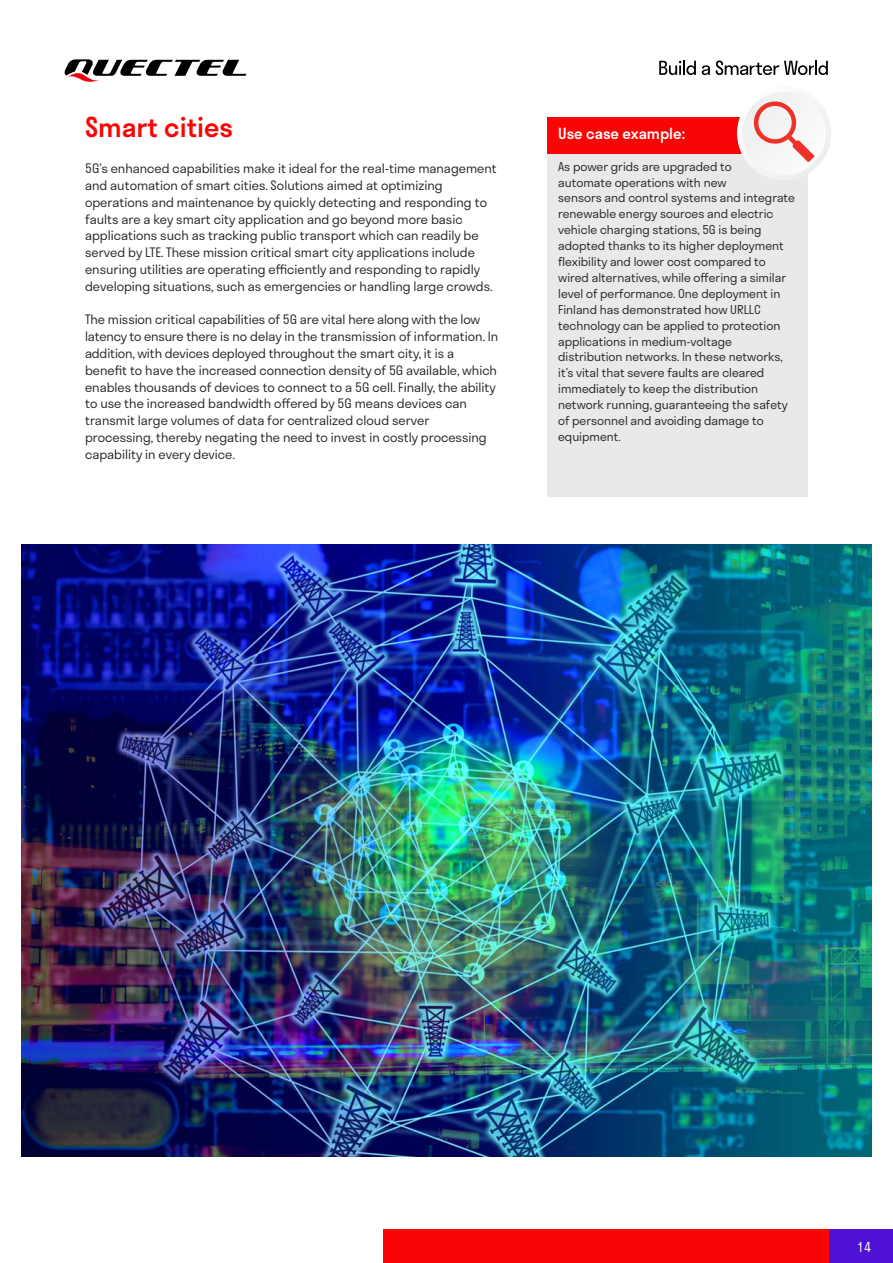
<style>
.page{position:relative;width:893px;height:1263px;background:#fff}
.page>*{position:absolute;margin:0;border:0;box-sizing:border-box;transform-origin:0 0}
.t1{font:500 27px "Stratos";color:#fa0505}
.t2{font:500 15px "Stratos";color:#fff}
.t3{font:300 13.5px "Stratos";color:#fff}
.t4{font:300 12.75px/16.8px "Stratos";color:#272526}
.t5{font:300 12px/15.9px "Stratos";color:#272526}
</style>
<div class="page">
<img style="left:21px;top:544px;width:851px;height:613px">
<div style="left:547px;top:117px;width:261px;height:379px;background:#e9e9e9"></div>
<div style="left:547px;top:117px;width:261px;height:37px;background:#fa0505"></div>
<div style="left:737px;top:86px;width:94px;height:94px;background:#f5f6f6;border-radius:50%"></div>
<svg style="left:754px;top:101px;width:60px;height:61px"></svg>
<svg style="left:64px;top:59px;width:182px;height:23px"></svg>
<svg style="left:659px;top:61px;width:37px;height:14px"></svg>
<svg style="left:702px;top:65px;width:8px;height:10px"></svg>
<svg style="left:716px;top:61px;width:112px;height:14px"></svg>
<div style="left:383px;top:1229px;width:510px;height:34px;background:#fa0505"></div>
<div style="left:829px;top:1229px;width:64px;height:34px;background:#4f11d4"></div>
<h1 class="t1" style="left:85px;top:112px;width:150px">Smart cities</h1>
<p class="t4" style="left:85px;top:160px;width:413px">5G’s enhanced capabilities make it ideal for the real-time management and automation of smart cities. Solutions aimed at optimizing operations and maintenance by quickly detecting and responding to faults are a key smart city application and go beyond more basic applications such as tracking public transport which can readily be served by LTE. These mission critical smart city applications include ensuring utilities are operating efficiently and responding to rapidly developing situations, such as emergencies or handling large crowds.</p>
<p class="t4" style="left:85px;top:312px;width:415px">The mission critical capabilities of 5G are vital here along with the low latency to ensure there is no delay in the transmission of information. In addition, with devices deployed throughout the smart city, it is a benefit to have the increased connection density of 5G available, which enables thousands of devices to connect to a 5G cell. Finally, the ability to use the increased bandwidth offered by 5G means devices can transmit large volumes of data for centralized cloud server processing, thereby negating the need to invest in costly processing capability in every device.</p>
<p class="t2" style="left:558px;top:125px;width:128px">Use case example:</p>
<p class="t5" style="left:558px;top:159px;width:238px">As power grids are upgraded to<br>automate operations with new<br>sensors and control systems and integrate renewable energy sources and electric vehicle charging stations, 5G is being adopted thanks to its higher deployment flexibility and lower cost compared to wired alternatives, while offering a similar level of performance. One deployment in Finland has demonstrated how URLLC technology can be applied to protection applications in medium-voltage distribution networks. In these networks, it’s vital that severe faults are cleared immediately to keep the distribution network running, guaranteeing the safety of personnel and avoiding damage to equipment.</p>
<p class="t3" style="left:857px;top:1239px;width:16px">14</p>
</div>
